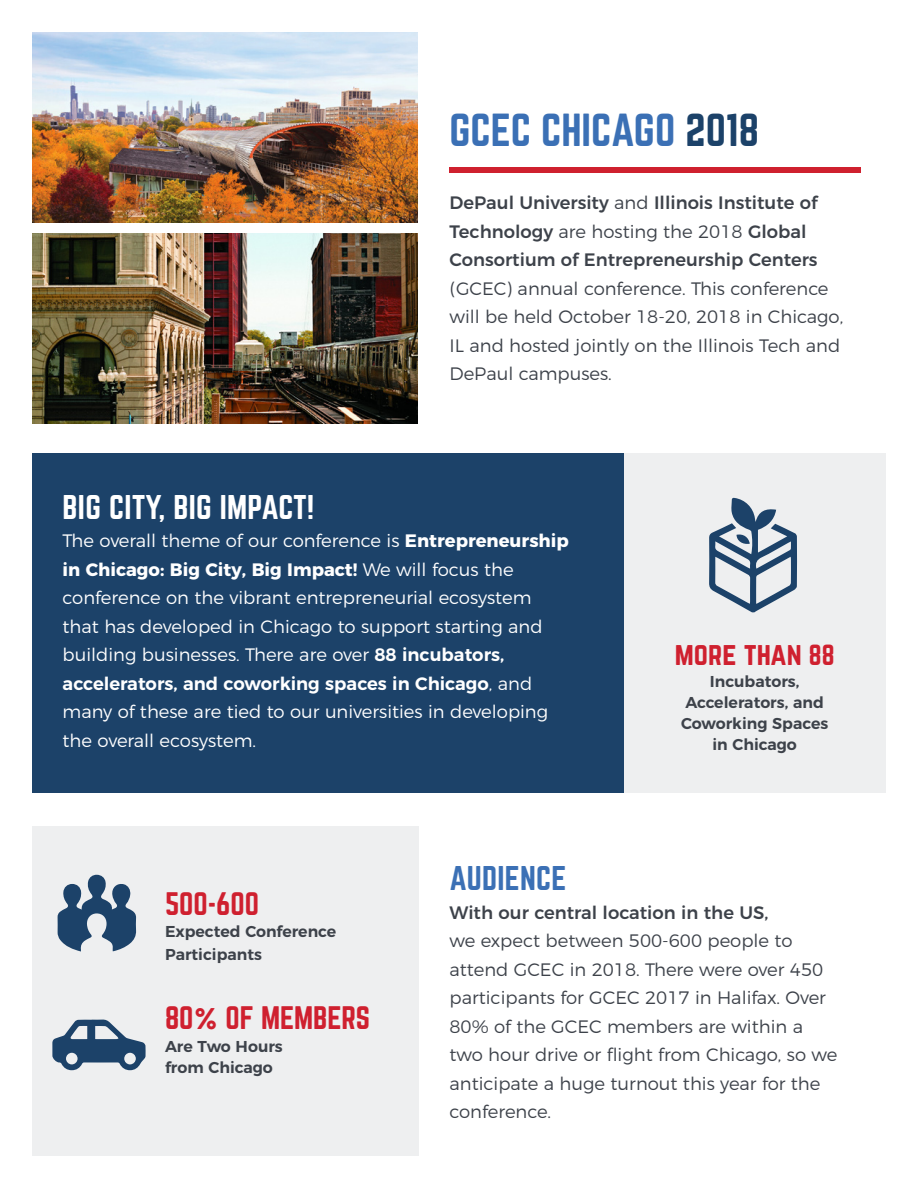
<style>
.page{position:relative;width:918px;height:1188px;background:#fff}
.page>*{position:absolute;margin:0;border:0;box-sizing:border-box;transform-origin:0 0}
.t1{font:40.5px "Norwester";color:#3b70b5}
.t2{font:30px "Norwester";letter-spacing:.01em;color:#fff}
.t3{font:30px "Norwester";letter-spacing:.01em;color:#3b70b5}
.t4{font:28.5px "Norwester";color:#cf202f}
.t5{font:300 18px/28.5px "Montserrat";color:#3d424a}
.t6{font:300 18px/28.5px "Montserrat";color:#fff}
.t7{font:600 15.75px/22.5px "Montserrat";color:#3d424a}
.s1{color:#1c4269}
.s2{font-weight:500}
.s3{font-weight:700}
.s4{font-weight:600}
.s5{font-size:25.5px}
</style>
<div class="page">
<div style="left:289px;top:453px;width:597px;height:340px;background:#eeeff0"></div>
<div style="left:32px;top:453px;width:592px;height:340px;background:#1c4269"></div>
<div style="left:32px;top:826px;width:386px;height:330px;background:#eeeff0"></div>
<svg style="left:58px;top:875px;width:78px;height:77px"></svg>
<svg style="left:52px;top:1019px;width:94px;height:51px"></svg>
<svg style="left:709px;top:498px;width:88px;height:114px"></svg>
<img style="left:32px;top:32px;width:385px;height:190px">
<img style="left:32px;top:233px;width:385px;height:190px">
<div style="left:449px;top:167px;width:412px;height:6px;background:#cf202f"></div>
<p class="t1" style="left:450px;top:111px;width:311px">GCEC CHICAGO <span class="s1">2018</span></p>
<p class="t5" style="left:450px;top:187px;width:395px"><span class="s2">DePaul University</span> and <span class="s2">Illinois Institute of Technology</span> are hosting the 2018 <span class="s2">Global Consortium of Entrepreneurship Centers </span>(GCEC) annual conference. This conference will be held October 18-20, 2018 in Chicago, IL and hosted jointly on the Illinois Tech and DePaul campuses.</p>
<p class="t2" style="left:63px;top:492px;width:253px">BIG CITY, BIG IMPACT!</p>
<p class="t6" style="left:63px;top:525px;width:508px">The overall theme of our conference is <span class="s3">Entrepreneurship in Chicago: Big City, Big Impact!</span> We will focus the conference on the vibrant entrepreneurial ecosystem that has developed in Chicago to support starting and building businesses. There are over <span class="s4">88 incubators, accelerators, and coworking spaces in Chicago</span>, and many of these are tied to our universities in developing the overall ecosystem.</p>
<p class="t4" style="left:675px;top:640px;width:161px">more than <span class="s5">88</span></p>
<p class="t7" style="left:710px;top:669px;width:91px">Incubators,</p>
<p class="t7" style="left:681px;top:691px;width:149px;line-height:21px">Accelerators, and<br>Coworking Spaces</p>
<p class="t7" style="left:712px;top:732px;width:86px">in Chicago</p>
<p class="t4" style="left:165px;top:890px;width:95px">500-600</p>
<p class="t7" style="left:165px;top:919px;width:173px">Expected Conference<br>Participants</p>
<p class="t4" style="left:165px;top:1004px;width:207px">80% OF MEMBERS</p>
<p class="t7" style="left:165px;top:1034px;width:119px">Are Two Hours</p>
<p class="t7" style="left:165px;top:1055px;width:109px">from Chicago</p>
<p class="t3" style="left:450px;top:864px;width:118px">AUDIENCE</p>
<p class="t5" style="left:450px;top:896px;width:389px"><span class="s2">With our central location in the US,<br></span>we expect between 500-600 people to attend GCEC in 2018. There were over 450 participants for GCEC 2017 in Halifax. Over 80% of the GCEC members are within a two hour drive or flight from Chicago, so we anticipate a huge turnout this year for the conference.</p>
</div>
